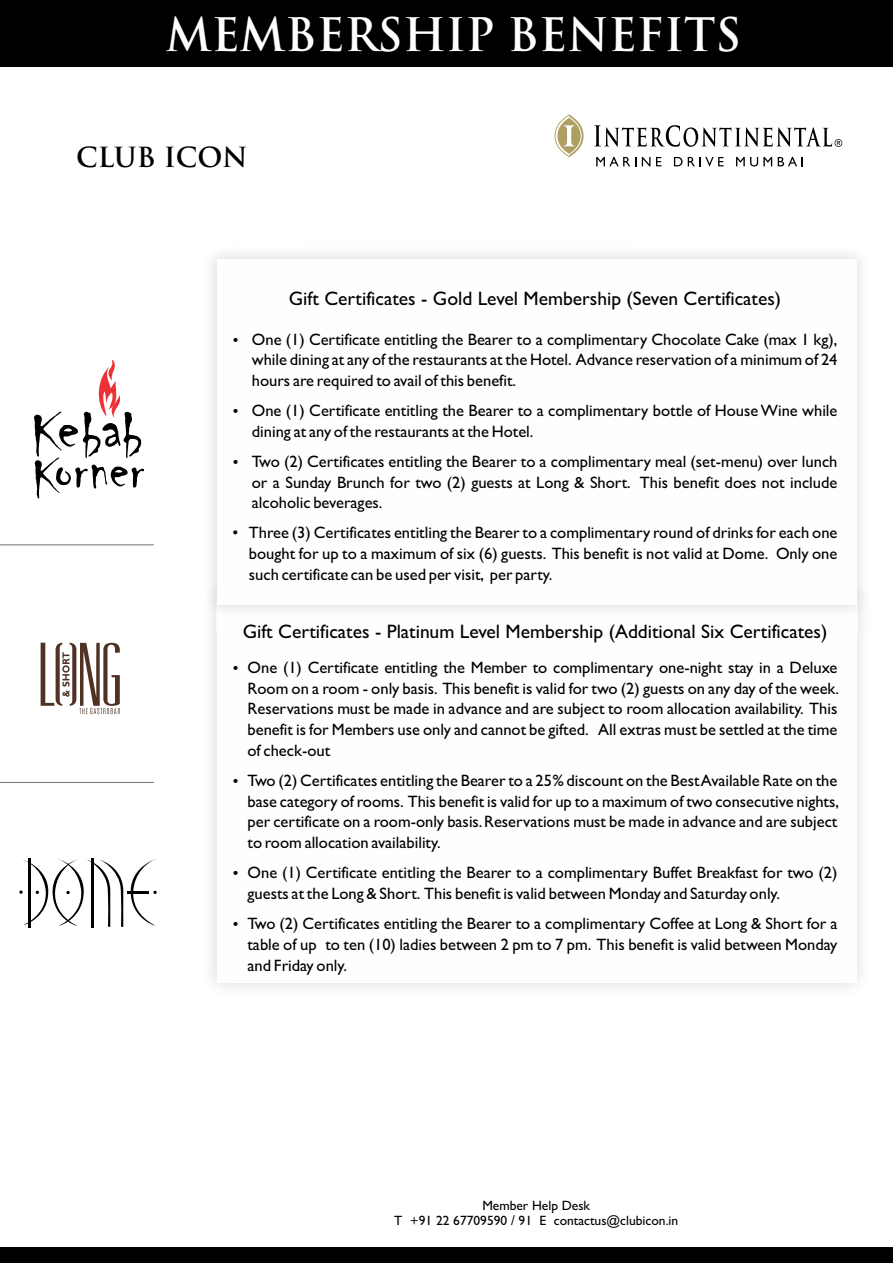
<style>
.page{position:relative;width:893px;height:1263px;background:#fff}
.page>*{position:absolute;margin:0;border:0;box-sizing:border-box;transform-origin:0 0}
.t1{font:45px "Trajan";color:#fefefe}
.t2{font:27px "Trajan";letter-spacing:-.005em;color:#000}
.t3{font:19.5px "Gill Sans";color:#000}
.t4{font:16.5px/20.7px "Gill Sans";color:#000;text-align:justify}
.t5{font:13.5px/15.5px "Gill Sans";color:#000;text-align:center}
</style>
<div class="page">
<svg style="left:555px;top:114px;width:29px;height:43px"></svg>
<svg style="left:555px;top:115px;width:27px;height:41px"></svg>
<svg style="left:596px;top:157px;width:40px;height:9px"></svg>
<svg style="left:642px;top:157px;width:8px;height:9px"></svg>
<svg style="left:656px;top:157px;width:5px;height:9px"></svg>
<svg style="left:674px;top:157px;width:50px;height:9px"></svg>
<svg style="left:736px;top:157px;width:36px;height:9px"></svg>
<svg style="left:778px;top:157px;width:25px;height:9px"></svg>
<svg style="left:594px;top:125px;width:248px;height:22px"></svg>
<div style="left:0;top:0;width:893px;height:67px;background:#000"></div>
<div style="left:0;top:1247px;width:893px;height:16px;background:#000"></div>
<svg style="left:34px;top:359px;width:110px;height:140px"></svg>
<hr style="left:0;top:544px;width:154px;height:1px;background:#727376">
<hr style="left:0;top:782px;width:154px;height:1px;background:#727376">
<svg style="left:131px;top:859px;width:26px;height:67px"></svg>
<hr style="left:127px;top:891px;width:21px;height:3px;background:#000">
<svg style="left:19px;top:858px;width:104px;height:69px"></svg>
<svg style="left:41px;top:643px;width:79px;height:71px"></svg>
<h1 class="t1" style="left:166px;top:17px;width:577px">MEMBERSHIP BENEFITS</h1>
<h2 class="t2" style="left:76px;top:147px;width:173px">CLUB ICON</h2>
<p class="t3" style="left:289px;top:291px;width:494px">Gift Certificates - Gold Level Membership (Seven Certificates)</p>
<p class="t4" style="left:252px;top:330px;width:587px">One (1) Certificate entitling the Bearer to a complimentary Chocolate Cake (max 1 kg), while dining at any of the restaurants at the Hotel. Advance reservation of a minimum of 24 hours are required to avail of this benefit.</p>
<p class="t4" style="left:252px;top:402px;width:587px">One (1) Certificate entitling the Bearer to a complimentary bottle of House Wine while dining at any of the restaurants at the Hotel.</p>
<p class="t4" style="left:252px;top:453px;width:587px">Two (2) Certificates entitling the Bearer to a complimentary meal (set-menu) over lunch or a Sunday Brunch for two (2) guests at Long &amp; Short. This benefit does not include alcoholic beverages.</p>
<p class="t4" style="left:249px;top:524px;width:590px;text-indent:-16px">• Three (3) Certificates entitling the Bearer to a complimentary round of drinks for each one bought for up to a maximum of six (6) guests. This benefit is not valid at Dome. Only one such certificate can be used per visit, per party.</p>
<p class="t3" style="left:243px;top:624px;width:586px">Gift Certificates - Platinum Level Membership (Additional Six Certificates)</p>
<p class="t4" style="left:248px;top:659px;width:593px">One (1) Certificate entitling the Member to complimentary one-night stay in a Deluxe Room on a room - only basis. This benefit is valid for two (2) guests on any day of the week.<br>Reservations must be made in advance and are subject to room allocation availability. This benefit is for Members use only and cannot be gifted. All extras must be settled at the time of check-out</p>
<p class="t4" style="left:247px;top:772px;width:593px">Two (2) Certificates entitling the Bearer to a 25% discount on the Best Available Rate on the base category of rooms. This benefit is valid for up to a maximum of two consecutive nights, per certificate on a room-only basis.Reservations must be made in advance and are subject to room allocation availability.</p>
<p class="t4" style="left:247px;top:864px;width:591px">One (1) Certificate entitling the Bearer to a complimentary Buffet Breakfast for two (2) guests at the Long &amp; Short. This benefit is valid between Monday and Saturday only.</p>
<p class="t4" style="left:247px;top:915px;width:591px">Two (2) Certificates entitling the Bearer to a complimentary Coffee at Long &amp; Short for a table of up to ten (10) ladies between 2 pm to 7 pm. This benefit is valid between Monday and Friday only.</p>
<p class="t5" style="left:394px;top:1199px;width:286px">Member Help Desk<br>T +91 22 67709590 / 91 E contactus@clubicon.in</p>
</div>
